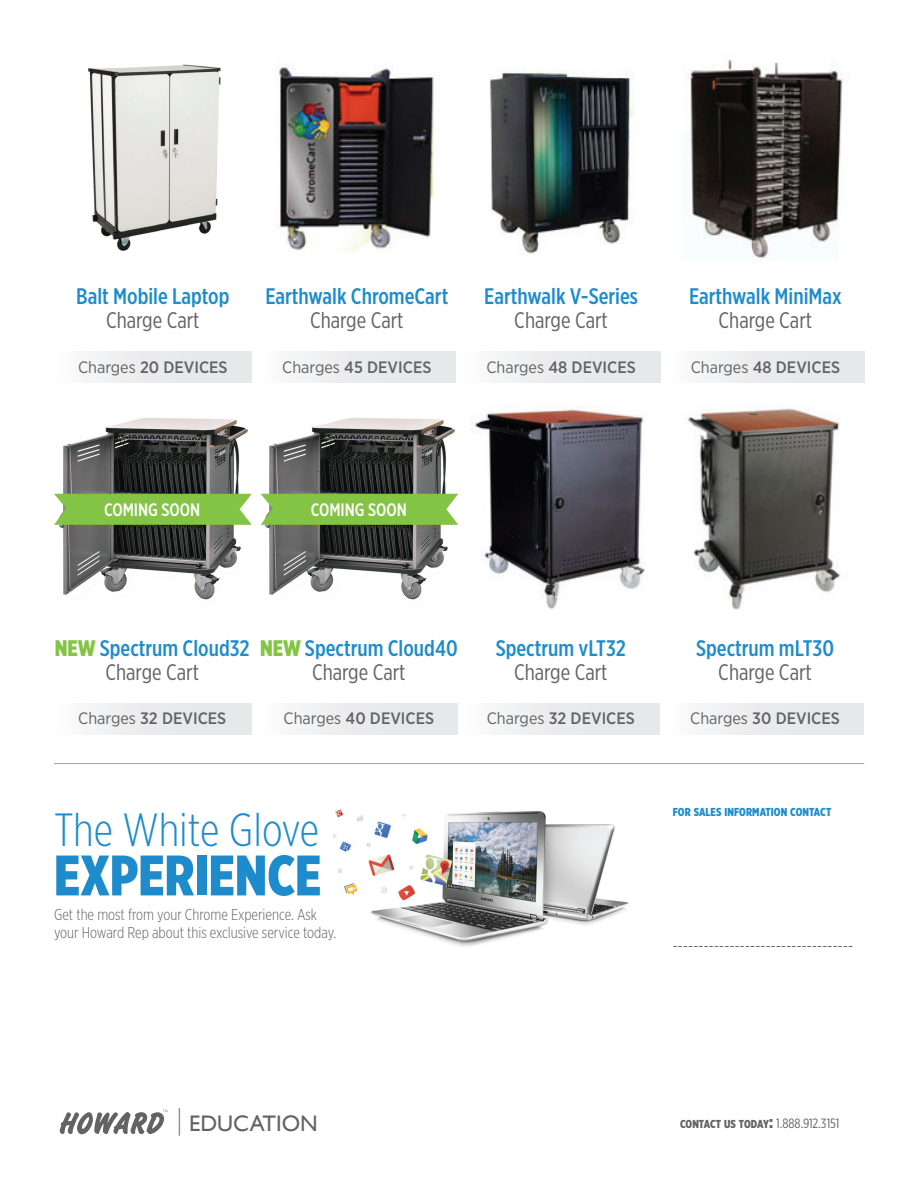
<style>
.page{position:relative;width:918px;height:1188px;background:#fff}
.page>*{position:absolute;margin:0;border:0;box-sizing:border-box;transform-origin:0 0}
.t1{font:900 57px "Gotham X Narrow";color:#1e8ccc}
.t2{font:300 46.5px "Gotham X Narrow";color:#1e8ccc}
.t3{font:500 22.5px/24px "Gotham X Narrow";color:#1e8ccc;text-align:center}
.t4{font:22.5px "Gotham X Narrow";color:#636366}
.t5{font:22.5px "Gill Sans";color:#636366}
.t6{font:500 18px "Gotham X Narrow";color:#fff}
.t7{font:500 16.5px "Gotham Narrow";color:#636366}
.t8{font:300 15.75px/18px "Gotham X Narrow";color:#636366}
.t9{font:15px "Gotham X Narrow";color:#656666}
.t10{font:900 11.55px "Gotham X Narrow";color:#636366}
.t11{font:900 11.55px "Gotham X Narrow";letter-spacing:.01em;color:#1e8ccc}
.s1{font-weight:400}
.s2{font-weight:900;color:#84c444}
.s3{font-weight:400;color:#636366}
.s4{font-size:16.5px}
.s5{font-weight:400;font-size:13.5px;color:#656666}
</style>
<div class="page">
<img style="left:332px;top:809px;width:297px;height:138px">
<hr style="left:54px;top:763px;width:810px;height:1px;background:#a4a3a3">
<svg style="left:60px;top:1110px;width:107px;height:24px"></svg>
<svg style="left:179px;top:1108px;width:1px;height:28px"></svg>
<div style="left:259px;top:351px;width:197px;height:32px;background:linear-gradient(to right,#f8f8f9,#e2e3e5)"></div>
<div style="left:54px;top:703px;width:197px;height:31px;background:linear-gradient(to right,#f9f9f9,#e2e3e5)"></div>
<div style="left:261px;top:703px;width:197px;height:31px;background:linear-gradient(to right,#f8f8f9,#e2e3e5)"></div>
<div style="left:462px;top:351px;width:198px;height:32px;background:linear-gradient(to right,#f9f9f9,#e2e3e5)"></div>
<div style="left:462px;top:703px;width:198px;height:31px;background:linear-gradient(to right,#f8f8f9,#e2e4e5)"></div>
<div style="left:667px;top:351px;width:197px;height:32px;background:linear-gradient(to right,#f8f9f9,#e2e3e5)"></div>
<div style="left:666px;top:703px;width:198px;height:31px;background:linear-gradient(to right,#f9f9f9,#e2e3e5)"></div>
<img style="left:490px;top:71px;width:145px;height:183px">
<img style="left:471px;top:409px;width:174px;height:200px">
<img style="left:687px;top:59px;width:156px;height:200px">
<img style="left:687px;top:408px;width:154px;height:202px">
<img style="left:277px;top:64px;width:157px;height:188px">
<img style="left:54px;top:418px;width:198px;height:182px">
<img style="left:261px;top:418px;width:197px;height:182px">
<div style="left:54px;top:351px;width:198px;height:32px;background:linear-gradient(to right,#f8f8f9,#e2e4e5)"></div>
<img style="left:88px;top:65px;width:133px;height:186px">
<svg style="left:54px;top:494px;width:198px;height:31px;background:#8bc64f"></svg>
<svg style="left:261px;top:494px;width:197px;height:31px;background:#8ac64e"></svg>
<p class="t3" style="left:76px;top:284px;width:155px">Balt Mobile Laptop</p>
<p class="t4" style="left:106px;top:307px;width:95px">Charge Cart</p>
<p class="t7" style="left:78px;top:356px;width:151px"><span class="s1">Charges</span> 20 DEVICES</p>
<p class="t3" style="left:265px;top:284px;width:185px">Earthwalk ChromeCart</p>
<p class="t4" style="left:310px;top:307px;width:95px">Charge Cart</p>
<p class="t7" style="left:282px;top:356px;width:151px"><span class="s1">Charges</span> 45 DEVICES</p>
<p class="t3" style="left:484px;top:284px;width:155px">Earthwalk V-Series</p>
<p class="t4" style="left:514px;top:307px;width:95px">Charge Cart</p>
<p class="t7" style="left:486px;top:356px;width:151px"><span class="s1">Charges</span> 48 DEVICES</p>
<p class="t3" style="left:689px;top:284px;width:154px">Earthwalk MiniMax</p>
<p class="t4" style="left:719px;top:307px;width:95px">Charge Cart</p>
<p class="t7" style="left:691px;top:356px;width:151px"><span class="s1">Charges</span> 48 DEVICES</p>
<p class="t6" style="left:104px;top:498px;width:97px">COMING SOON</p>
<p class="t6" style="left:311px;top:498px;width:97px">COMING SOON</p>
<p class="t3" style="left:55px;top:636px;width:196px"><span class="s2">NEW</span> Spectrum Cloud32<br><span class="s3">Charge Cart</span></p>
<p class="t3" style="left:260px;top:636px;width:199px"><span class="s2">NEW</span> Spectrum Cloud40<br><span class="s3">Charge Cart</span></p>
<p class="t7" style="left:78px;top:708px;width:150px"><span class="s1">Charges</span> 32 DEVICES</p>
<p class="t7" style="left:284px;top:708px;width:152px"><span class="s1">Charges</span> 40 DEVICES</p>
<p class="t3" style="left:496px;top:636px;width:132px">Spectrum vLT32</p>
<p class="t4" style="left:514px;top:659px;width:95px">Charge Cart</p>
<p class="t7" style="left:487px;top:708px;width:150px"><span class="s1">Charges</span> 32 DEVICES</p>
<h2 class="t2" style="left:54px;top:802px;width:267px">The White Glove</h2>
<h1 class="t1" style="left:54px;top:840px;width:269px">EXPERIENCE</h1>
<p class="t8" style="left:54px;top:905px;width:284px">Get the most from your Chrome Experience. Ask your Howard Rep about this exclusive service today.</p>
<p class="t3" style="left:696px;top:636px;width:139px">Spectrum mLT30</p>
<p class="t4" style="left:718px;top:659px;width:95px">Charge Cart</p>
<p class="t7" style="left:690px;top:708px;width:151px"><span class="s1">Charges</span> 30 DEVICES</p>
<p class="t11" style="left:673px;top:804px;width:160px">FOR SALES INFORMATION CONTACT</p>
<p class="t9" style="left:673px;top:936px;width:182px">-----------------------------------</p>
<p class="t5" style="left:189px;top:1110px;width:130px">EDUCATION</p>
<p class="t10" style="left:680px;top:1117px;width:161px">CONTACT US TODAY<span class="s4">:</span> <span class="s5">1.888.912.3151</span></p>
</div>
